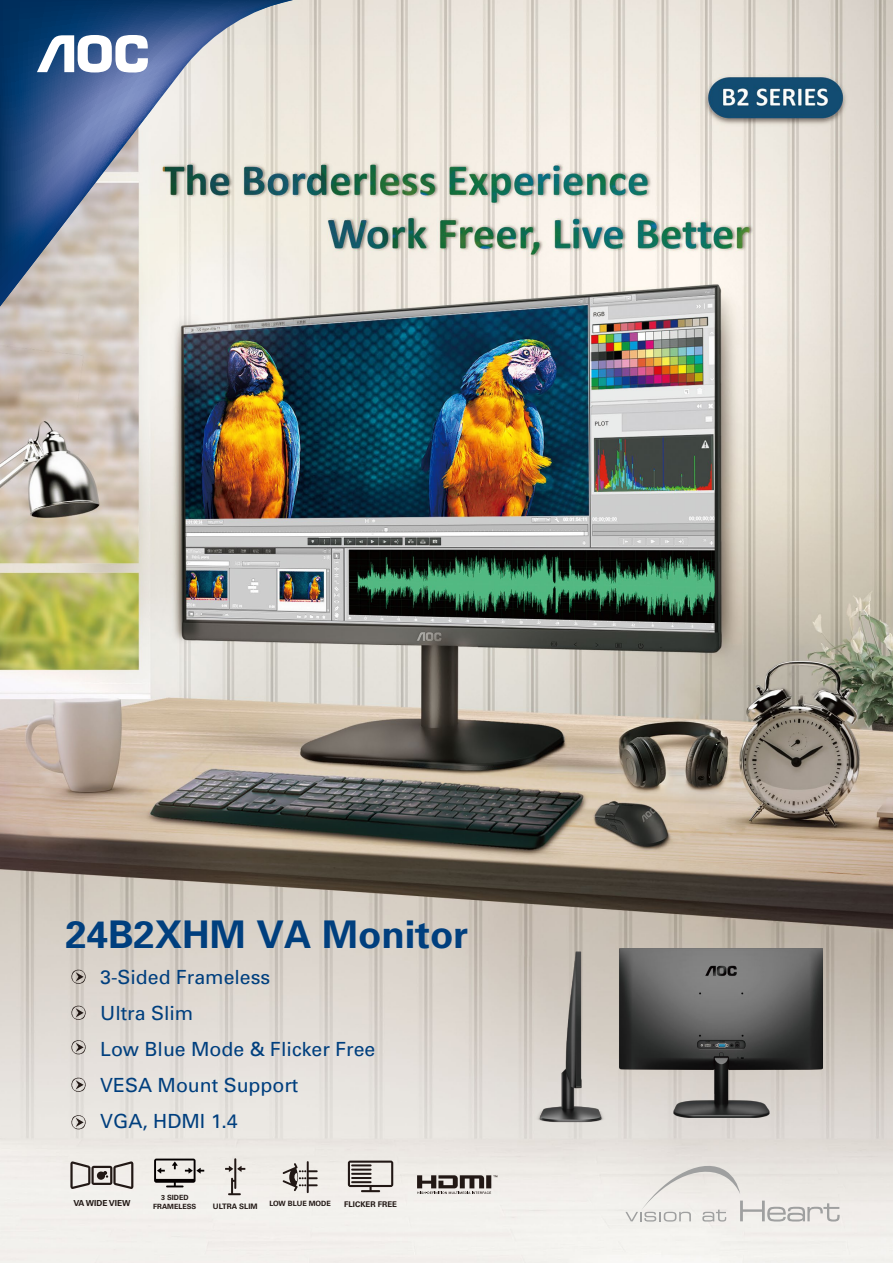
<style>
.page{position:relative;width:893px;height:1263px;background:#fff}
.page>*{position:absolute;margin:0;border:0;box-sizing:border-box;transform-origin:0 0}
.t1{font:700 38.1px "Univers";color:#003f7e}
.t2{font:19.5px/36px "Univers";color:#003f7e}
.t3{font:700 8.25px "Univers LT Std";color:#221815}
.t4{font:700 7.8px "Univers LT Std";color:#221815}
.t5{font:700 7.5px "Univers LT Std";color:#221815}
.t6{font:700 7.2px/8.6px "Univers LT Std";color:#221815;text-align:center}
</style>
<div class="page">
<img style="left:0;top:0;width:893px;height:1263px">
<svg style="left:154px;top:1158px;width:50px;height:29px"></svg>
<svg style="left:225px;top:1158px;width:20px;height:37px"></svg>
<svg style="left:283px;top:1161px;width:35px;height:32px"></svg>
<svg style="left:348px;top:1160px;width:45px;height:32px"></svg>
<hr style="left:351px;top:1164px;width:21px;height:2px;background:#221815">
<hr style="left:351px;top:1168px;width:21px;height:2px;background:#221815">
<hr style="left:351px;top:1173px;width:21px;height:2px;background:#221815">
<hr style="left:351px;top:1177px;width:21px;height:2px;background:#221815">
<hr style="left:351px;top:1181px;width:21px;height:2px;background:#221815">
<svg style="left:417px;top:1175px;width:80px;height:19px;background:#908a86"></svg>
<svg style="left:625px;top:1156px;width:215px;height:65px;background:#e5e2de"></svg>
<svg style="left:67px;top:966px;width:23px;height:22px"></svg>
<svg style="left:67px;top:1002px;width:23px;height:22px"></svg>
<svg style="left:67px;top:1036px;width:23px;height:22px"></svg>
<svg style="left:67px;top:1074px;width:23px;height:22px"></svg>
<svg style="left:67px;top:1111px;width:23px;height:22px"></svg>
<img style="left:620px;top:948px;width:203px;height:170px">
<img style="left:518px;top:949px;width:108px;height:179px">
<svg style="left:0;top:0;width:292px;height:306px;background:#9aa6b6"></svg>
<svg style="left:37px;top:35px;width:111px;height:37px"></svg>
<svg style="left:70px;top:1161px;width:63px;height:28px;background:#b0aaa7"></svg>
<h1 class="t1" style="left:66px;top:911px;width:404px">24B2XHM VA Monitor</h1>
<p class="t2" style="left:100px;top:960px;width:277px">3-Sided Frameless<br>Ultra Slim<br>Low Blue Mode &amp; Flicker Free<br>VESA Mount Support<br>VGA, HDMI 1.4</p>
<p class="t3" style="left:73px;top:1198px;width:59px">VA WIDE VIEW</p>
<p class="t6" style="left:153px;top:1193px;width:45px">3 SIDED<br>FRAMELESS</p>
<p class="t5" style="left:213px;top:1202px;width:46px">ULTRA SLIM</p>
<p class="t6" style="left:269px;top:1199px;width:63px">LOW BLUE MODE</p>
<p class="t4" style="left:344px;top:1199px;width:54px">FLICKER FREE</p>
</div>
